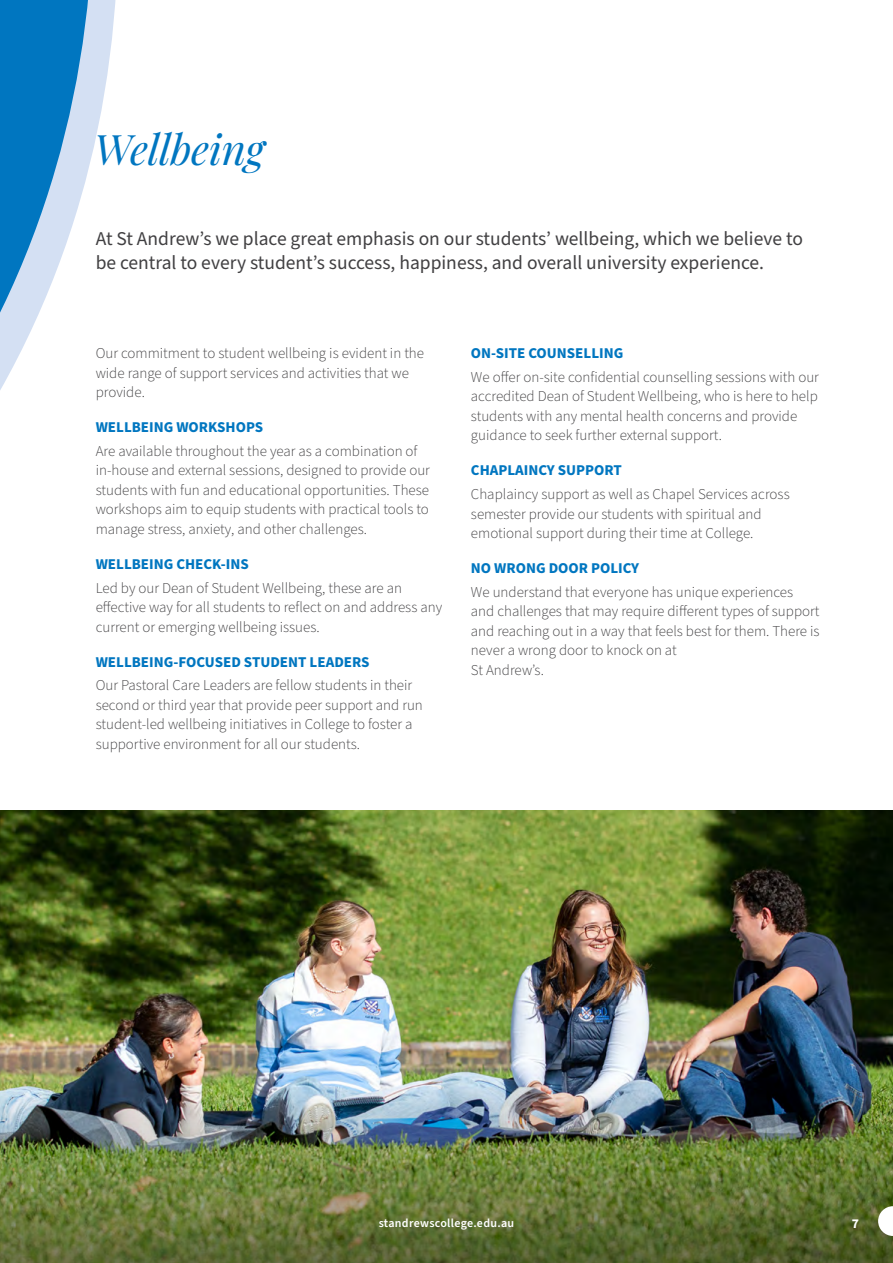
<style>
.page{position:relative;width:893px;height:1263px;background:#fff}
.page>*{position:absolute;margin:0;border:0;box-sizing:border-box;transform-origin:0 0}
.t1{font:italic 42px "Playfair Display";letter-spacing:-.01em;color:#0076c0}
.t2{font:19.5px/24px "Source Sans Pro";color:#414042}
.t3{font:300 15px/19.5px "Source Sans Pro";color:#414042}
.t4{font:700 15px "Source Sans Pro";color:#0076c0}
.t5{font:700 13.5px "Source Sans Pro";color:#fff}
.t6{font:600 12px "Source Sans Pro";letter-spacing:.025em;color:#fff}
</style>
<div class="page">
<svg style="left:0;top:0;width:116px;height:390px"></svg>
<img style="left:0;top:810px;width:893px;height:230px">
<img style="left:0;top:1040px;width:893px;height:223px">
<svg style="left:878px;top:1206px;width:14px;height:30px"></svg>
<hr style="left:892px;top:1206px;width:1px;height:30px;background:#fff">
<h1 class="t1" style="left:94px;top:117px;width:172px">Wellbeing</h1>
<h2 class="t2" style="left:96px;top:227px;width:709px">At St Andrew’s we place great emphasis on our students’ wellbeing, which we believe to be central to every student’s success, happiness, and overall university experience.</h2>
<p class="t3" style="left:96px;top:344px;width:330px">Our commitment to student wellbeing is evident in the wide range of support services and activities that we provide.</p>
<p class="t4" style="left:96px;top:417px;width:169px">WELLBEING WORKSHOPS</p>
<p class="t3" style="left:96px;top:442px;width:336px">Are available throughout the year as a combination of in-house and external sessions, designed to provide our students with fun and educational opportunities. These workshops aim to equip students with practical tools to manage stress, anxiety, and other challenges.</p>
<p class="t4" style="left:96px;top:554px;width:155px">WELLBEING CHECK-INS</p>
<p class="t3" style="left:96px;top:578px;width:348px">Led by our Dean of Student Wellbeing, these are an effective way for all students to reflect on and address any current or emerging wellbeing issues.</p>
<p class="t4" style="left:96px;top:651px;width:275px">WELLBEING-FOCUSED STUDENT LEADERS</p>
<p class="t3" style="left:96px;top:676px;width:329px">Our Pastoral Care Leaders are fellow students in their second or third year that provide peer support and run student-led wellbeing initiatives in College to foster a supportive environment for all our students.</p>
<p class="t4" style="left:471px;top:343px;width:154px">ON-SITE COUNSELLING</p>
<p class="t3" style="left:471px;top:368px;width:350px">We offer on-site confidential counselling sessions with our accredited Dean of Student Wellbeing, who is here to help students with any mental health concerns and provide guidance to seek further external support.</p>
<p class="t4" style="left:471px;top:460px;width:152px">CHAPLAINCY SUPPORT</p>
<p class="t3" style="left:471px;top:485px;width:320px">Chaplaincy support as well as Chapel Services across semester provide our students with spiritual and emotional support during their time at College.</p>
<p class="t4" style="left:471px;top:558px;width:170px">NO WRONG DOOR POLICY</p>
<p class="t3" style="left:471px;top:583px;width:350px">We understand that everyone has unique experiences and challenges that may require different types of support and reaching out in a way that feels best for them. There is never a wrong door to knock on at<br>St Andrew’s.</p>
<p class="t6" style="left:379px;top:1215px;width:137px">standrewscollege.edu.au</p>
<p class="t5" style="left:852px;top:1214px;width:9px">7</p>
</div>
